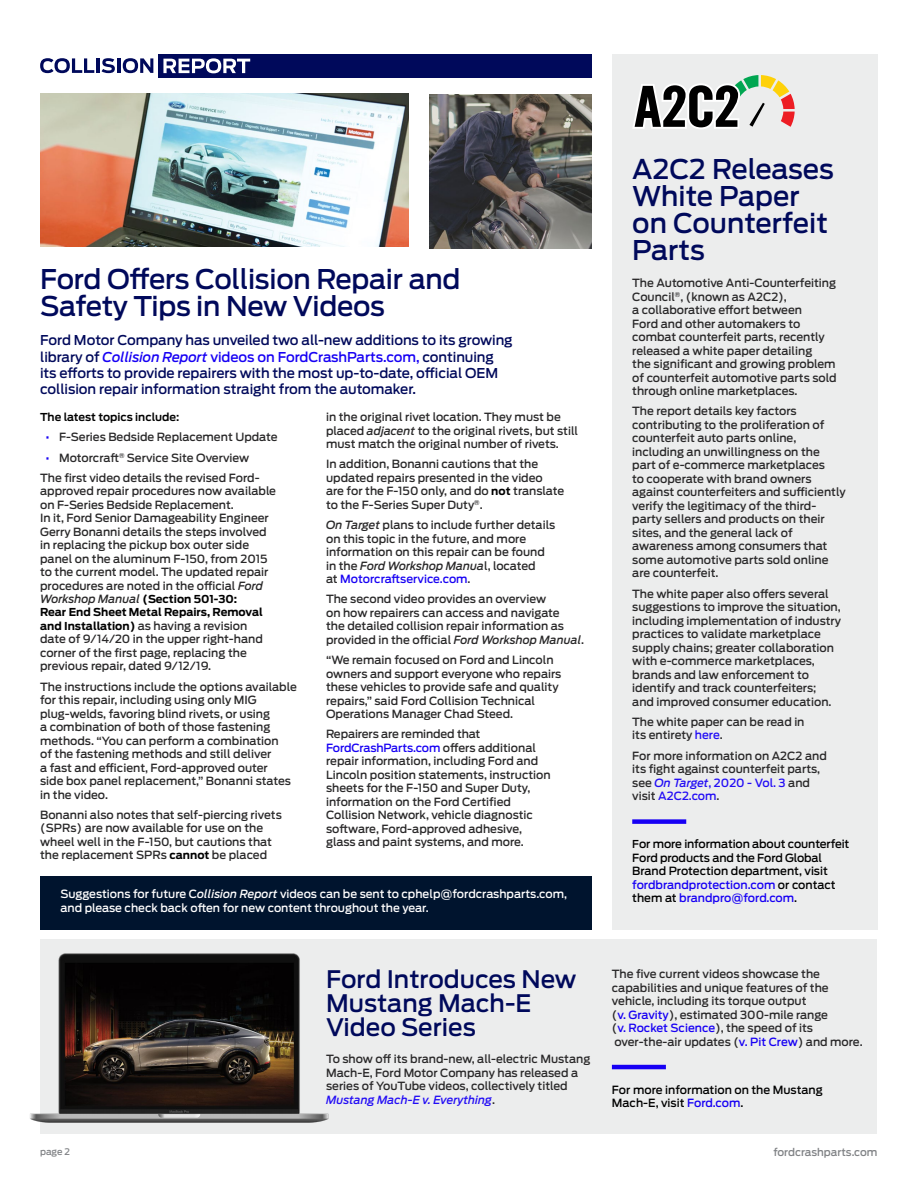
<style>
.page{position:relative;width:918px;height:1188px;background:#fff}
.page>*{position:absolute;margin:0;border:0;box-sizing:border-box;transform-origin:0 0}
.t1{font:500 27px/27px "Ford Antenna";letter-spacing:-.01em;color:#00095b}
.t2{font:500 24px/24px "Ford Antenna";color:#00095b}
.t3{font:500 13.5px/16.2px "Ford Antenna";letter-spacing:-.005em;color:#00095b}
.t4{font:500 11.25px/13.5px "Ford Antenna";color:#292829}
.t5{font:500 11.25px/13.5px "Ford Antenna";letter-spacing:-.005em;color:#000}
.t6{font:500 11.25px "Ford Antenna";color:#fff}
.t7{font:500 11.25px "Ford Antenna";color:#1700f4}
.t8{font:700 10.8px/13px "Ford Antenna";color:#000}
.t9{font:600 10.8px "Ford Antenna";color:#000}
.t10{font:500 10.5px "Ford Antenna";color:#808285}
.t11{font:500 9px "Ford Antenna";color:#808285}
.s1{color:#230df5}
.s2{font-style:italic;color:#230df5}
.s3{font-size:10.8px}
.s4{color:#1700f4}
.s5{font-style:italic;color:#1700f4}
.s6{font-size:11.7px;color:#1700f4}
.s7{font-style:italic}
.s8{font-weight:500;font-style:italic;font-size:11.25px;color:#292829}
.s9{font-weight:700;font-size:10.8px;color:#000}
.s10{color:#000}
</style>
<div class="page">
<div style="left:40px;top:940px;width:838px;height:194px;background:#eceded"></div>
<hr style="left:612px;top:1065px;width:54px;height:4px;background:#1700f4">
<img style="left:40px;top:94px;width:369px;height:153px">
<div style="left:612px;top:54px;width:266px;height:876px;background:#eceded"></div>
<div style="left:632px;top:819px;width:54px;height:5px;background:#1700f4"></div>
<svg style="left:40px;top:58px;width:54px;height:15px"></svg>
<hr style="left:96px;top:58px;width:3px;height:15px;background:#00095b">
<svg style="left:102px;top:58px;width:13px;height:15px"></svg>
<hr style="left:117px;top:58px;width:3px;height:15px;background:#00095b">
<svg style="left:123px;top:58px;width:30px;height:15px"></svg>
<div style="left:158px;top:54px;width:434px;height:23px;background:#00095b"></div>
<svg style="left:163px;top:58px;width:87px;height:15px"></svg>
<img style="left:429px;top:94px;width:163px;height:155px">
<img style="left:30px;top:939px;width:310px;height:184px">
<svg style="left:633px;top:75px;width:162px;height:54px"></svg>
<div style="left:40px;top:876px;width:552px;height:54px;background:#00142e"></div>
<h1 class="t1" style="left:632px;top:153px;width:203px">A2C2 Releases<br>White Paper on Counterfeit<br>Parts</h1>
<p class="t4" style="left:632px;top:275px;width:206px">The Automotive Anti-Counterfeiting Council<sup>®</sup>, (known as A2C2),<br>a collaborative effort between<br>Ford and other automakers to combat counterfeit parts, recently released a white paper detailing<br>the significant and growing problem of counterfeit automotive parts sold through online marketplaces.</p>
<p class="t4" style="left:632px;top:403px;width:215px">The report details key factors contributing to the proliferation of counterfeit auto parts online, including an unwillingness on the part of e-commerce marketplaces<br>to cooperate with brand owners against counterfeiters and sufficiently verify the legitimacy of the third&shy;party sellers and products on their sites, and the general lack of awareness among consumers that some automotive parts sold online are counterfeit.</p>
<p class="t4" style="left:632px;top:586px;width:210px">The white paper also offers several suggestions to improve the situation, including implementation of industry practices to validate marketplace supply chains; greater collaboration with e-commerce marketplaces, brands and law enforcement to identify and track counterfeiters;<br>and improved consumer education.</p>
<p class="t4" style="left:632px;top:714px;width:174px">The white paper can be read in its entirety <span class="s1">here</span>.</p>
<p class="t4" style="left:632px;top:748px;width:196px">For more information on A2C2 and its fight against counterfeit parts, see <span class="s2">On Target</span><span class="s1">, 2020 - Vol. 3</span> and visit <span class="s1">A2C2.com</span>.</p>
<p class="t5" style="left:632px;top:836px;width:219px"><span class="s3">F</span>or more information about counterfeit Ford products and the Ford Global Brand Protection department, visit <span class="s4">fordbrandprotection.com</span> or contact</p>
<h1 class="t1" style="left:40px;top:262px;width:422px">Ford Offers Collision Repair and<br>Safety Tips in New Videos</h1>
<p class="t3" style="left:40px;top:331px;width:474px">Ford Motor Company has unveiled two all-new additions to its growing library of <span class="s5">Collision Report</span> <span class="s4">videos on FordCrashParts.com,</span> continuing its efforts to provide repairers with the most up-to-date, official OEM collision repair information straight from the automaker.</p>
<p class="t9" style="left:40px;top:408px;width:141px">The latest topics include:</p>
<p class="t4" style="left:46px;top:429px;width:234px"><span class="s6">•</span> F-Series Bedside Replacement Update</p>
<p class="t4" style="left:40px;top:446px;width:221px;line-height:20.2px;text-align:center"><span class="s6">•</span> Motorcraft<sup>®</sup> Service Site Overview<br>The first video details the revised Ford-</p>
<p class="t4" style="left:40px;top:483px;width:238px">approved repair procedures now available on F-Series Bedside Replacement.<br>In it, Ford Senior Damageability Engineer Gerry Bonanni details the steps involved in replacing the pickup box outer side panel on the aluminum F-150, from 2015 to the current model. The updated repair procedures are noted in the official <span class="s7">Ford</span></p>
<p class="t8" style="left:40px;top:592px;width:224px"><span class="s8">Workshop Manual</span> (Section 501-30:<br>Rear End Sheet Metal Repairs, Removal</p>
<p class="t4" style="left:40px;top:618px;width:224px"><span class="s9">and Installation)</span> as having a revision date of 9/14/20 in the upper right-hand corner of the first page, replacing the previous repair, dated 9/12/19.</p>
<p class="t4" style="left:40px;top:678px;width:258px">The instructions include the options available for this repair, including using only MIG plug-welds, favoring blind rivets, or using<br>a combination of both of those fastening methods. “You can perform a combination<br>of the fastening methods and still deliver<br>a fast and efficient, Ford-approved outer<br>side box panel replacement,” Bonanni states in the video.</p>
<p class="t4" style="left:40px;top:807px;width:243px">Bonanni also notes that self-piercing rivets (SPRs) are now available for use on the wheel well in the F-150, but cautions that the replacement SPRs <span class="s9">cannot</span> be placed</p>
<p class="t4" style="left:326px;top:409px;width:254px">in the original rivet location. They must be placed <span class="s7">adjacent</span> to the original rivets, but still must match the original number of rivets.</p>
<p class="t4" style="left:326px;top:456px;width:240px">In addition, Bonanni cautions that the updated repairs presented in the video<br>are for the F-150 only, and do <span class="s9">not</span> translate to the F-Series Super Duty<sup>®</sup>.</p>
<p class="t4" style="left:326px;top:517px;width:231px"><span class="s7">On Target</span> plans to include further details on this topic in the future, and more information on this repair can be found in the <span class="s7">Ford Workshop Manua</span>l, located<br>at <span class="s4">Motorcraftservice.com</span>.</p>
<p class="t4" style="left:326px;top:591px;width:260px">The second video provides an overview<br>on how repairers can access and navigate<br>the detailed collision repair information as provided in the official <span class="s7">Ford Workshop Manual</span>.</p>
<p class="t4" style="left:326px;top:652px;width:237px">“We remain focused on Ford and Lincoln owners and support everyone who repairs these vehicles to provide safe and quality repairs,” said Ford Collision Technical Operations Manager Chad Steed.</p>
<p class="t4" style="left:326px;top:726px;width:226px">Repairers are reminded that <span class="s4">FordCrashParts.com</span> offers additional repair information, including Ford and Lincoln position statements, instruction sheets for the F-150 and Super Duty, information on the Ford Certified Collision Network, vehicle diagnostic software, Ford-approved adhesive, glass and paint systems, and more.</p>
<p class="t6" style="left:60px;top:884px;width:508px">Suggestions for future C<span class="s7">ollision Report</span> videos can be sent to cphelp@fordcrashparts.com,</p>
<p class="t7" style="left:632px;top:888px;width:166px"><span class="s10">them at</span> brandpro@ford.com<span class="s10">.</span></p>
<p class="t6" style="left:60px;top:898px;width:370px">and please check back often for new content throughout the year.</p>
<h2 class="t2" style="left:326px;top:965px;width:252px">Ford Introduces New<br>Mustang Mach-E<br>Video Series</h2>
<p class="t4" style="left:326px;top:1051px;width:266px">To show off its brand-new, all-electric Mustang Mach-E, Ford Motor Company has released a series of YouTube videos, collectively titled <span class="s2">Mustang Mach-E v. Everything</span>.</p>
<p class="t4" style="left:612px;top:966px;width:252px">The five current videos showcase the capabilities and unique features of the vehicle, including its torque output<br>(<span class="s4">v. Gravity</span>), estimated 300-mile range<br>(<span class="s4">v. Rocket Science</span>), the speed of its over-the-air updates (<span class="s4">v. Pit Crew</span>) and more.</p>
<p class="t5" style="left:612px;top:1081px;width:212px">For more information on the Mustang<br>Mach-E, visit <span class="s4">Ford.com</span>.</p>
<p class="t11" style="left:40px;top:1144px;width:31px">page 2</p>
<p class="t10" style="left:773px;top:1143px;width:106px">fordcrashparts.com</p>
</div>
